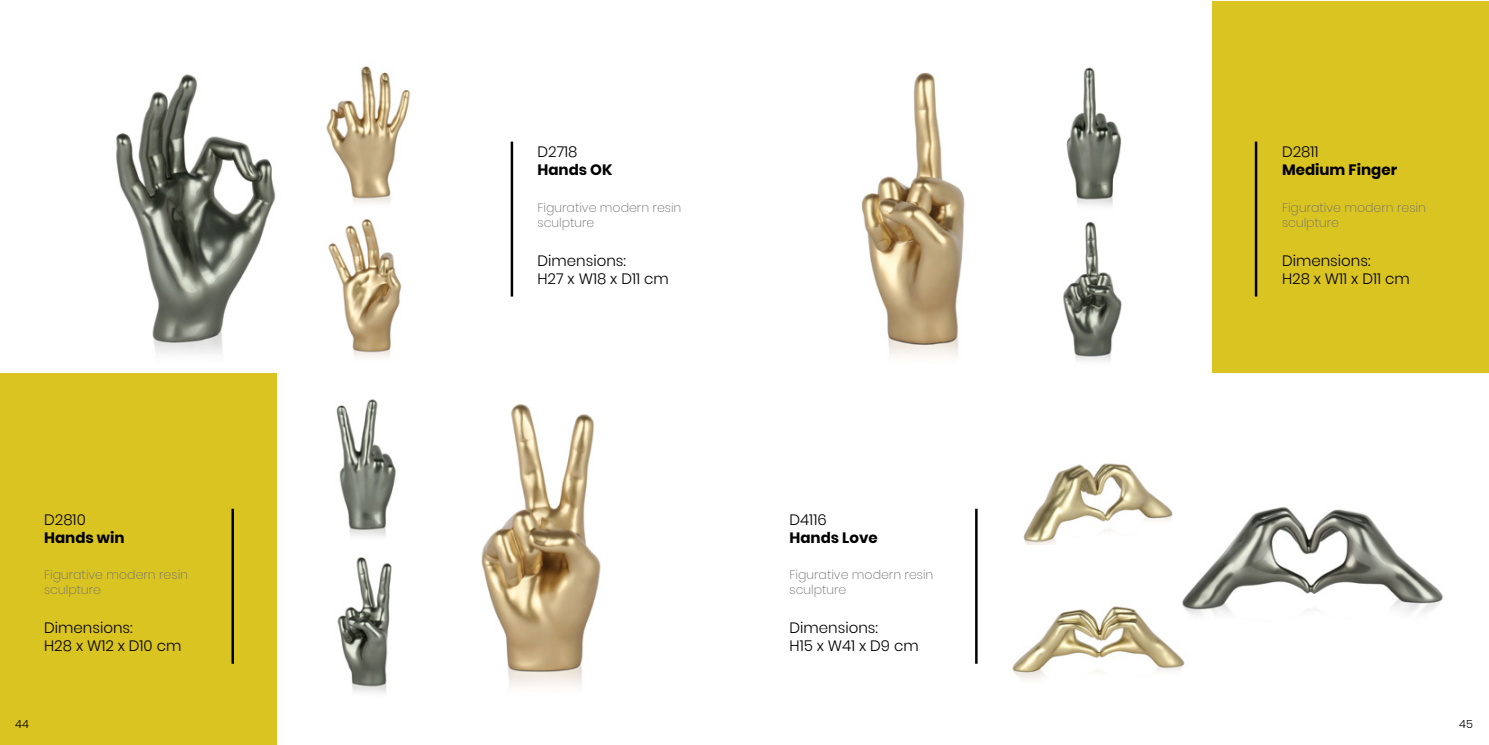
<style>
.page{position:relative;width:1489px;height:745px;background:#fff}
.page>*{position:absolute;margin:0;border:0;box-sizing:border-box;transform-origin:0 0}
.t1{font:300 15px/18px "Poppins";color:#000}
.t2{font:700 15px "Poppins";color:#000}
.t3{font:200 12.5px/15px "Poppins";color:#706f6f}
.t4{font:300 11.25px "Poppins";color:#000}
</style>
<div class="page">
<div style="left:0;top:372px;width:276px;height:372px;background:#dac422"></div>
<div style="left:1212px;top:1px;width:276px;height:371px;background:#dac422"></div>
<hr style="left:510px;top:141px;width:3px;height:155px;background:#000">
<hr style="left:231px;top:508px;width:3px;height:155px;background:#000">
<hr style="left:1254px;top:141px;width:3px;height:155px;background:#000">
<hr style="left:975px;top:508px;width:2px;height:155px;background:#000">
<img style="left:116px;top:74px;width:160px;height:280px">
<img style="left:481px;top:404px;width:120px;height:285px">
<img style="left:336px;top:399px;width:60px;height:294px">
<img style="left:861px;top:72px;width:104px;height:286px">
<img style="left:1066px;top:67px;width:56px;height:139px">
<img style="left:1063px;top:221px;width:59px;height:140px">
<img style="left:326px;top:66px;width:84px;height:292px">
<img style="left:1189px;top:507px;width:254px;height:109px">
<img style="left:1023px;top:463px;width:150px;height:81px">
<img style="left:1012px;top:544px;width:177px;height:137px">
<p class="t1" style="left:44px;top:510px;width:43px">D2810</p>
<p class="t2" style="left:44px;top:528px;width:82px">Hands win</p>
<p class="t3" style="left:44px;top:566px;width:145px">Figurative modern resin sculpture</p>
<p class="t1" style="left:44px;top:618px;width:139px">Dimensions:<br>H28 x W12 x D10 cm</p>
<p class="t1" style="left:537px;top:143px;width:42px">D2718</p>
<p class="t2" style="left:537px;top:161px;width:76px">Hands OK</p>
<p class="t3" style="left:537px;top:200px;width:145px">Figurative modern resin sculpture</p>
<p class="t1" style="left:537px;top:252px;width:133px">Dimensions:<br>H27 x W18 x D11 cm</p>
<p class="t1" style="left:789px;top:510px;width:39px">D4116</p>
<p class="t2" style="left:789px;top:528px;width:90px">Hands Love</p>
<p class="t3" style="left:789px;top:566px;width:145px">Figurative modern resin sculpture</p>
<p class="t1" style="left:789px;top:618px;width:131px">Dimensions:<br>H15 x W41 x D9 cm</p>
<p class="t1" style="left:1281px;top:143px;width:38px">D2811</p>
<p class="t2" style="left:1281px;top:161px;width:117px">Medium Finger</p>
<p class="t3" style="left:1281px;top:200px;width:145px">Figurative modern resin sculpture</p>
<p class="t1" style="left:1281px;top:252px;width:129px">Dimensions:<br>H28 x W11 x D11 cm</p>
<p class="t4" style="left:15px;top:717px;width:15px">44</p>
<p class="t4" style="left:1458px;top:716px;width:15px">45</p>
</div>
